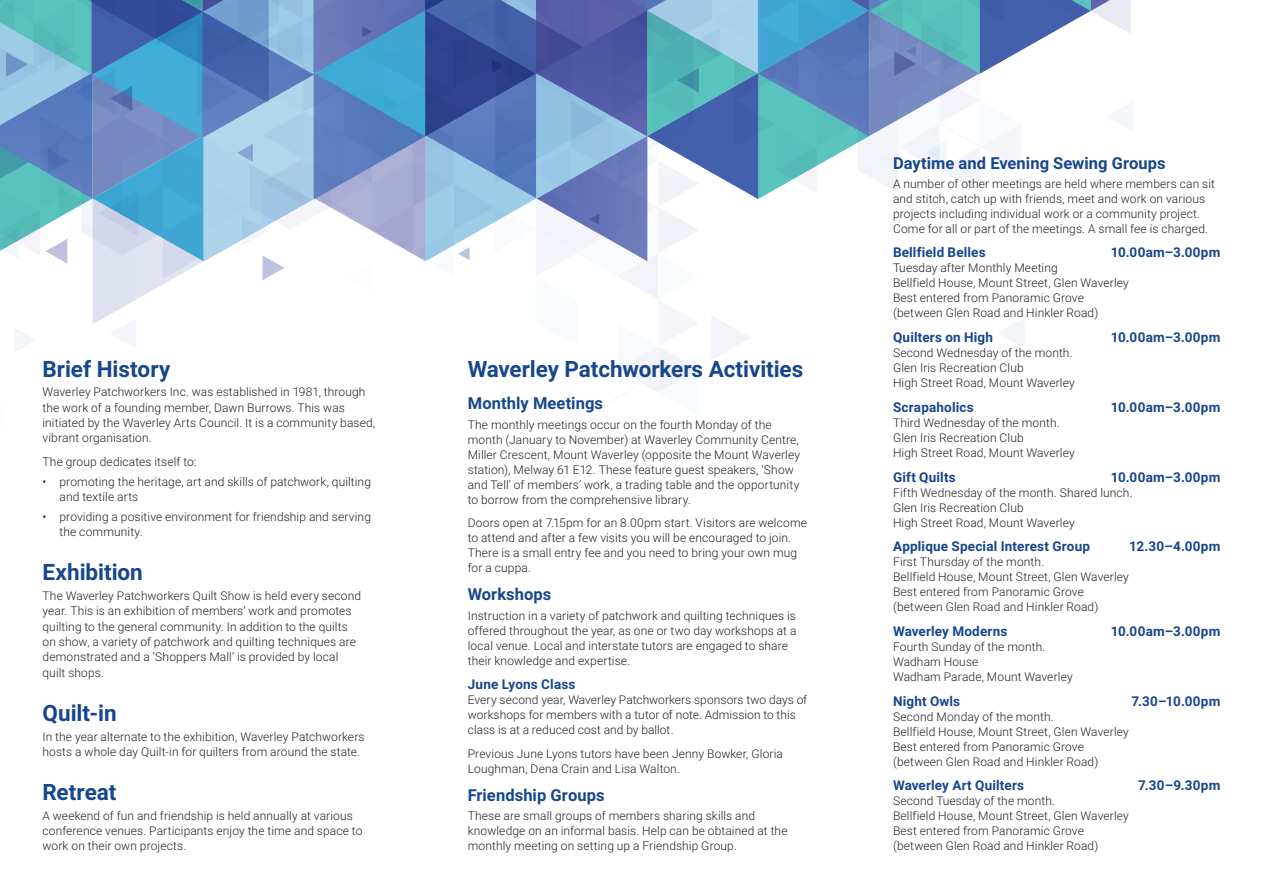
<style>
.page{position:relative;width:1263px;height:893px;background:#fff}
.page>*{position:absolute;margin:0;border:0;box-sizing:border-box;transform-origin:0 0}
.t1{font:700 22.5px "Roboto";color:#16468d}
.t2{font:700 16.5px "Roboto";letter-spacing:.005em;color:#16468d}
.t3{font:700 13.5px "Roboto";letter-spacing:.015em;color:#16468d}
.t4{font:300 12px/15px "Roboto";letter-spacing:.01em;color:#231f20}
</style>
<div class="page">
<svg style="left:0;top:0;width:1133px;height:406px"></svg>
<h1 class="t1" style="left:43px;top:353px;width:129px">Brief History</h1>
<p class="t4" style="left:43px;top:384px;width:334px">Waverley Patchworkers Inc. was established in 1981, through the work of a founding member, Dawn Burrows. This was initiated by the Waverley Arts Council. It is a community based, vibrant organisation.</p>
<p class="t4" style="left:43px;top:454px;width:155px">The group dedicates itself to:</p>
<p class="t4" style="left:60px;top:473px;width:313px;text-indent:-17px">• promoting the heritage, art and skills of patchwork, quilting and textile arts</p>
<p class="t4" style="left:60px;top:508px;width:313px;text-indent:-17px">• providing a positive environment for friendship and serving the community.</p>
<h1 class="t1" style="left:43px;top:557px;width:102px">Exhibition</h1>
<p class="t4" style="left:43px;top:588px;width:320px">The Waverley Patchworkers Quilt Show is held every second year. This is an exhibition of members’ work and promotes quilting to the general community. In addition to the quilts on show, a variety of patchwork and quilting techniques are demonstrated and a ‘Shoppers Mall’ is provided by local quilt shops.</p>
<h1 class="t1" style="left:43px;top:697px;width:76px">Quilt-in</h1>
<p class="t4" style="left:43px;top:728px;width:324px">In the year alternate to the exhibition, Waverley Patchworkers hosts a whole day Quilt-in for quilters from around the state.</p>
<h1 class="t1" style="left:43px;top:776px;width:75px">Retreat</h1>
<p class="t4" style="left:43px;top:807px;width:321px">A weekend of fun and friendship is held annually at various conference venues. Participants enjoy the time and space to work on their own projects.</p>
<h1 class="t1" style="left:468px;top:353px;width:337px">Waverley Patchworkers Activities</h1>
<h2 class="t2" style="left:468px;top:392px;width:137px">Monthly Meetings</h2>
<p class="t4" style="left:468px;top:416px;width:334px">The monthly meetings occur on the fourth Monday of the month (January to November) at Waverley Community Centre, Miller Crescent, Mount Waverley (opposite the Mount Waverley station), Melway 61 E12. These feature guest speakers, ‘Show and Tell’ of members’ work, a trading table and the opportunity to borrow from the comprehensive library.</p>
<p class="t4" style="left:468px;top:515px;width:341px">Doors open at 7.15pm for an 8.00pm start. Visitors are welcome to attend and after a few visits you will be encouraged to join.<br>There is a small entry fee and you need to bring your own mug for a cuppa.</p>
<h2 class="t2" style="left:468px;top:583px;width:85px">Workshops</h2>
<p class="t4" style="left:468px;top:607px;width:330px">Instruction in a variety of patchwork and quilting techniques is offered throughout the year, as one or two day workshops at a local venue. Local and interstate tutors are engaged to share their knowledge and expertise.</p>
<p class="t3" style="left:468px;top:675px;width:109px">June Lyons Class</p>
<p class="t4" style="left:468px;top:692px;width:341px">Every second year, Waverley Patchworkers sponsors two days of workshops for members with a tutor of note. Admission to this class is at a reduced cost and by ballot.</p>
<p class="t4" style="left:468px;top:746px;width:317px">Previous June Lyons tutors have been Jenny Bowker, Gloria<br>Loughman, Dena Crain and Lisa Walton.</p>
<h2 class="t2" style="left:468px;top:784px;width:138px">Friendship Groups</h2>
<p class="t4" style="left:468px;top:808px;width:321px">These are small groups of members sharing skills and knowledge on an informal basis. Help can be obtained at the monthly meeting on setting up a Friendship Group.</p>
<h2 class="t2" style="left:893px;top:151px;width:274px">Daytime and Evening Sewing Groups</h2>
<p class="t4" style="left:893px;top:176px;width:324px">A number of other meetings are held where members can sit and stitch, catch up with friends, meet and work on various projects including individual work or a community project.<br>Come for all or part of the meetings. A small fee is charged.</p>
<p class="t3" style="left:893px;top:243px;width:94px">Bellfield Belles</p>
<p class="t3" style="left:1111px;top:243px;width:111px">10.00am–3.00pm</p>
<p class="t4" style="left:893px;top:260px;width:237px">Tuesday after Monthly Meeting<br>Bellfield House, Mount Street, Glen Waverley Best entered from Panoramic Grove (between Glen Road and Hinkler Road)</p>
<p class="t3" style="left:893px;top:328px;width:102px">Quilters on High</p>
<p class="t3" style="left:1111px;top:328px;width:111px">10.00am–3.00pm</p>
<p class="t4" style="left:893px;top:345px;width:183px">Second Wednesday of the month.<br>Glen Iris Recreation Club<br>High Street Road, Mount Waverley</p>
<p class="t3" style="left:893px;top:398px;width:82px">Scrapaholics</p>
<p class="t3" style="left:1111px;top:398px;width:111px">10.00am–3.00pm</p>
<p class="t4" style="left:893px;top:415px;width:183px">Third Wednesday of the month.<br>Glen Iris Recreation Club<br>High Street Road, Mount Waverley</p>
<p class="t3" style="left:893px;top:467px;width:64px">Gift Quilts</p>
<p class="t3" style="left:1111px;top:467px;width:111px">10.00am–3.00pm</p>
<p class="t4" style="left:893px;top:484px;width:241px">Fifth Wednesday of the month. Shared lunch.<br>Glen Iris Recreation Club<br>High Street Road, Mount Waverley</p>
<p class="t3" style="left:893px;top:537px;width:199px">Applique Special Interest Group</p>
<p class="t3" style="left:1129px;top:537px;width:93px">12.30–4.00pm</p>
<p class="t4" style="left:893px;top:554px;width:237px">First Thursday of the month.<br>Bellfield House, Mount Street, Glen Waverley Best entered from Panoramic Grove (between Glen Road and Hinkler Road)</p>
<p class="t3" style="left:893px;top:622px;width:116px">Waverley Moderns</p>
<p class="t3" style="left:1111px;top:622px;width:111px">10.00am–3.00pm</p>
<p class="t4" style="left:893px;top:639px;width:181px">Fourth Sunday of the month.<br>Wadham House<br>Wadham Parade, Mount Waverley</p>
<p class="t3" style="left:893px;top:691px;width:69px">Night Owls</p>
<p class="t3" style="left:1131px;top:691px;width:91px">7.30–10.00pm</p>
<p class="t4" style="left:893px;top:708px;width:237px">Second Monday of the month.<br>Bellfield House, Mount Street, Glen Waverley Best entered from Panoramic Grove (between Glen Road and Hinkler Road)</p>
<p class="t3" style="left:893px;top:776px;width:133px">Waverley Art Quilters</p>
<p class="t3" style="left:1138px;top:776px;width:84px">7.30–9.30pm</p>
<p class="t4" style="left:893px;top:793px;width:237px">Second Tuesday of the month.<br>Bellfield House, Mount Street, Glen Waverley Best entered from Panoramic Grove (between Glen Road and Hinkler Road)</p>
</div>
